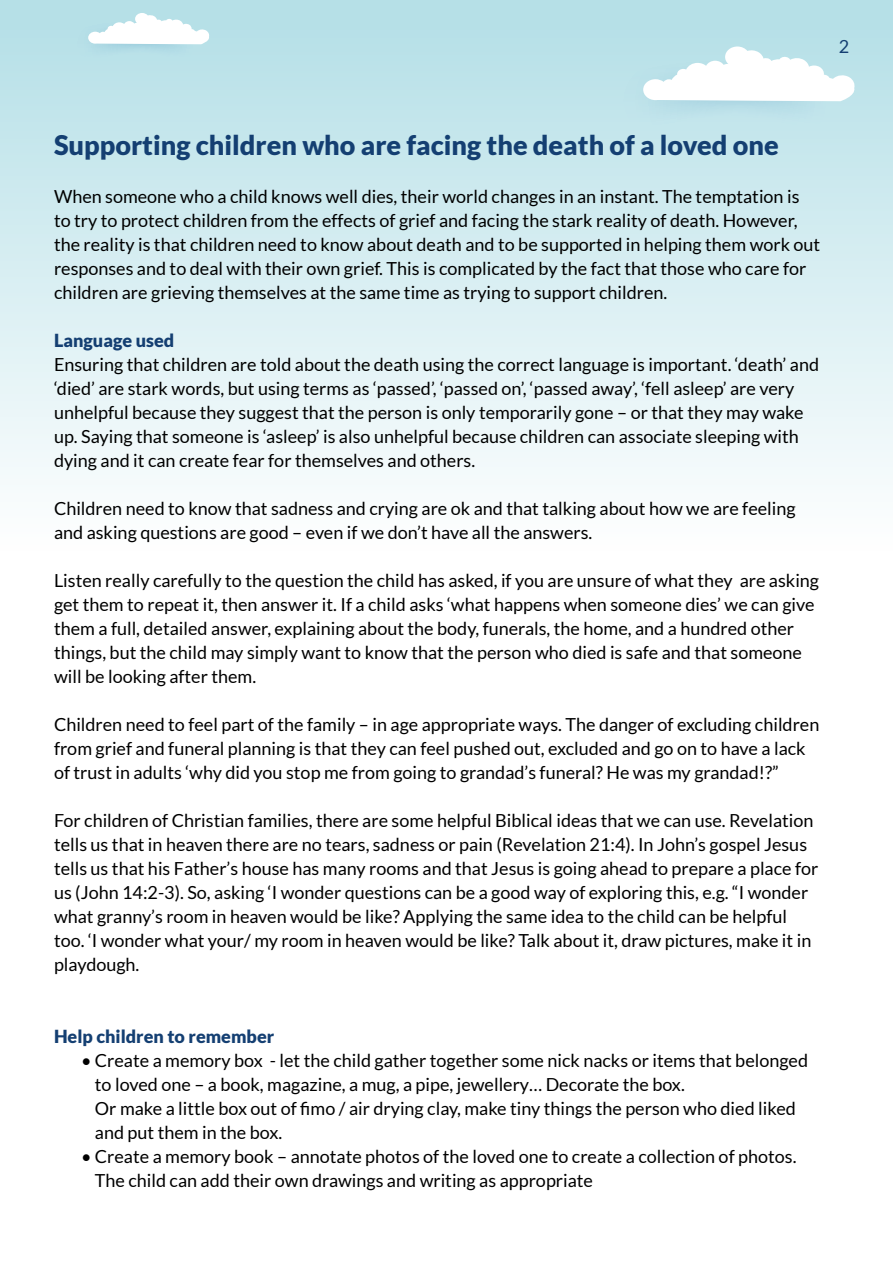
<style>
.page{position:relative;width:893px;height:1263px;background:#fff}
.page>*{position:absolute;margin:0;border:0;box-sizing:border-box;transform-origin:0 0}
.t1{font:900 27px "Lato";color:#143f72}
.t2{font:18px/24px "Lato";color:#000}
.t3{font:900 18px "Lato";color:#143f72}
.t4{font:18px "Lato";color:#143f72}
</style>
<div class="page">
<svg style="left:0;top:0;width:893px;height:479px;background:#d5edf1"></svg>
<svg style="left:611px;top:46px;width:245px;height:106px"></svg>
<svg style="left:70px;top:13px;width:140px;height:60px"></svg>
<p class="t4" style="left:839px;top:36px;width:12px">2</p>
<h1 class="t1" style="left:54px;top:129px;width:726px">Supporting children who are facing the death of a loved one</h1>
<p class="t2" style="left:54px;top:184px;width:768px">When someone who a child knows well dies, their world changes in an instant. The temptation is to try to protect children from the effects of grief and facing the stark reality of death. However, the reality is that children need to know about death and to be supported in helping them work out responses and to deal with their own grief. This is complicated by the fact that those who care for children are grieving themselves at the same time as trying to support children.</p>
<p class="t3" style="left:54px;top:330px;width:122px">Language used</p>
<p class="t2" style="left:54px;top:352px;width:767px">Ensuring that children are told about the death using the correct language is important. ‘death’ and ‘died’ are stark words, but using terms as ‘passed’, ‘passed on’, ‘passed away’, ‘fell asleep’ are very unhelpful because they suggest that the person is only temporarily gone – or that they may wake up. Saying that someone is ‘asleep’ is also unhelpful because children can associate sleeping with dying and it can create fear for themselves and others.</p>
<p class="t2" style="left:54px;top:496px;width:743px">Children need to know that sadness and crying are ok and that talking about how we are feeling and asking questions are good – even if we don’t have all the answers.</p>
<p class="t2" style="left:54px;top:568px;width:767px">Listen really carefully to the question the child has asked, if you are unsure of what they are asking get them to repeat it, then answer it. If a child asks ‘what happens when someone dies’ we can give them a full, detailed answer, explaining about the body, funerals, the home, and a hundred other things, but the child may simply want to know that the person who died is safe and that someone will be looking after them.</p>
<p class="t2" style="left:54px;top:712px;width:767px">Children need to feel part of the family – in age appropriate ways. The danger of excluding children from grief and funeral planning is that they can feel pushed out, excluded and go on to have a lack of trust in adults ‘why did you stop me from going to grandad’s funeral? He was my grandad!?”</p>
<p class="t2" style="left:54px;top:808px;width:766px">For children of Christian families, there are some helpful Biblical ideas that we can use. Revelation tells us that in heaven there are no tears, sadness or pain (Revelation 21:4). In John’s gospel Jesus tells us that his Father’s house has many rooms and that Jesus is going ahead to prepare a place for us (John 14:2-3). So, asking ‘I wonder questions can be a good way of exploring this, e.g. “I wonder what granny’s room in heaven would be like? Applying the same idea to the child can be helpful too. ‘I wonder what your/ my room in heaven would be like? Talk about it, draw pictures, make it in playdough.</p>
<p class="t3" style="left:54px;top:1026px;width:222px">Help children to remember</p>
<p class="t2" style="left:95px;top:1048px;width:715px;text-indent:-14px">• Create a memory box - let the child gather together some nick nacks or items that belonged to loved one – a book, magazine, a mug, a pipe, jewellery… Decorate the box.<br>Or make a little box out of fimo / air drying clay, make tiny things the person who died liked and put them in the box.</p>
<p class="t2" style="left:95px;top:1144px;width:703px;text-indent:-14px">• Create a memory book – annotate photos of the loved one to create a collection of photos.<br>The child can add their own drawings and writing as appropriate</p>
</div>
